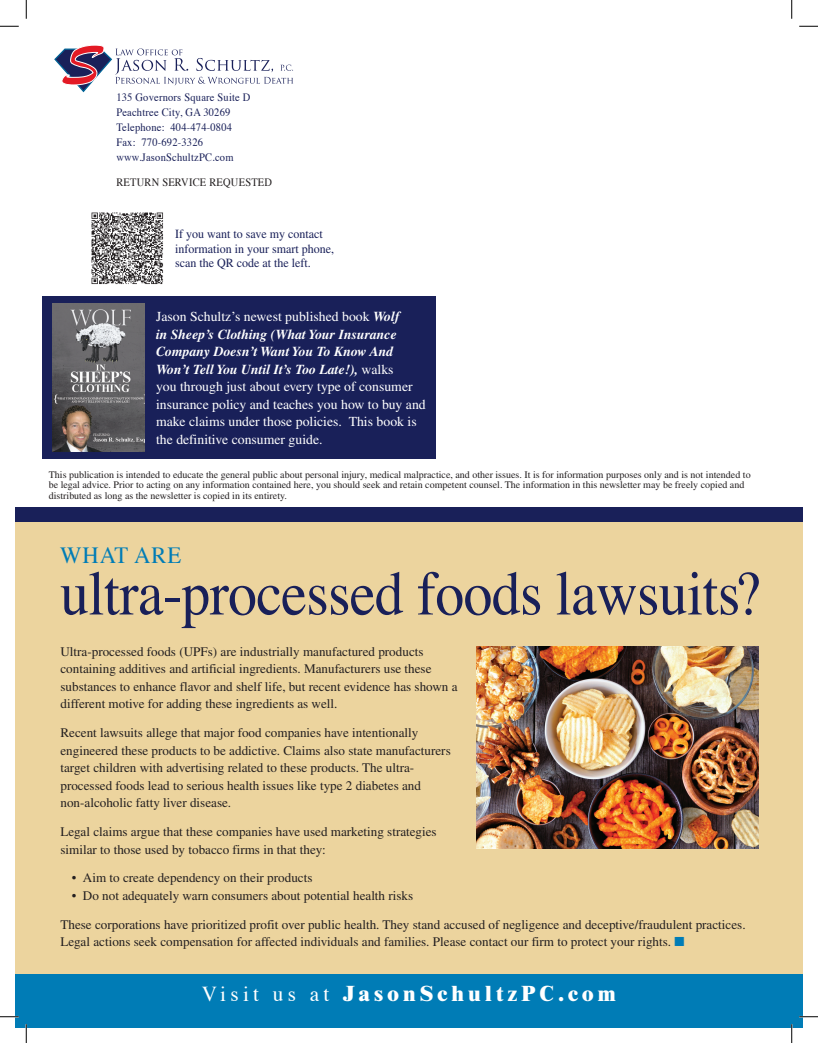
<style>
.page{position:relative;width:818px;height:1043px;background:#fff}
.page>*{position:absolute;margin:0;border:0;box-sizing:border-box;transform-origin:0 0}
.t1{font:62.5px "Times";letter-spacing:-.01em;color:#192059;scale:.92 1}
.t2{font:23.12px "Times";letter-spacing:.04em;color:#007cb6}
.t3{font:800 21.25px "Times LT Std";letter-spacing:.2em;color:#fff}
.t4{font:13.75px/17.5px "Times LT Std";color:#fff}
.t5{font:13.12px/17.5px "Times LT Std";color:#231f20}
.t6{font:12.5px/14.4px "Times LT Std";color:#192059;scale:.96 1}
.t7{font:11.25px/15px "Times";letter-spacing:.02em;color:#192059;scale:.93 1}
.t8{font:11.25px "Times";letter-spacing:.02em;color:#231f20;scale:.93 1}
.t9{font:10px/10.6px "Times LT Std";color:#231f20}
.s1{font-weight:700;font-style:italic}
.s2{color:#007cb6}
.s3{font-family:"Times";font-weight:400}
</style>
<div class="page">
<div style="left:15px;top:514px;width:787px;height:514px;background:#ecd49e"></div>
<div style="left:15px;top:507px;width:787px;height:14px;background:#192059"></div>
<img style="left:476px;top:647px;width:282px;height:201px">
<svg style="left:54px;top:45px;width:239px;height:48px"></svg>
<img style="left:91px;top:212px;width:73px;height:73px">
<div style="left:15px;top:974px;width:787px;height:54px;background:#007cb6"></div>
<div style="left:42px;top:296px;width:394px;height:163px;background:#192059"></div>
<img style="left:53px;top:303px;width:92px;height:149px">
<svg style="left:0;top:25px;width:19px;height:2px"></svg>
<svg style="left:799px;top:25px;width:19px;height:2px"></svg>
<svg style="left:0;top:1015px;width:19px;height:2px"></svg>
<svg style="left:799px;top:1015px;width:19px;height:2px"></svg>
<svg style="left:25px;top:0;width:2px;height:19px"></svg>
<svg style="left:25px;top:1024px;width:2px;height:18px"></svg>
<svg style="left:791px;top:0;width:1px;height:19px"></svg>
<svg style="left:790px;top:1024px;width:2px;height:18px"></svg>
<p class="t7" style="left:116px;top:88px;width:146px">135 Governors Square Suite D<br>Peachtree City, GA 30269<br>Telephone: 404-474-0804<br>Fax: 770-692-3326 www.JasonSchultzPC.com</p>
<p class="t8" style="left:116px;top:171px;width:169px">RETURN SERVICE REQUESTED</p>
<p class="t6" style="left:175px;top:227px;width:167px">If you want to save my contact information in your smart phone, scan the QR code at the left.</p>
<p class="t4" style="left:156px;top:308px;width:271px">Jason Schultz’s newest published book <span class="s1">Wolf<br>in Sheep’s Clothing (What Your Insurance Company Doesn’t Want You To Know And Won’t Tell You Until It’s Too Late!),</span> walks<br>you through just about every type of consumer insurance policy and teaches you how to buy and make claims under those policies. This book is the definitive consumer guide.</p>
<p class="t9" style="left:49px;top:469px;width:703px">This publication is intended to educate the general public about personal injury, medical malpractice, and other issues. It is for information purposes only and is not intended to be legal advice. Prior to acting on any information contained here, you should seek and retain competent counsel. The information in this newsletter may be freely copied and distributed as long as the newsletter is copied in its entirety.</p>
<h2 class="t2" style="left:60px;top:534px;width:123px">WHAT ARE</h2>
<h1 class="t1" style="left:60px;top:535px;width:762px">ultra-processed foods lawsuits?</h1>
<p class="t5" style="left:60px;top:642px;width:398px">Ultra-processed foods (UPFs) are industrially manufactured products containing additives and artificial ingredients. Manufacturers use these substances to enhance flavor and shelf life, but recent evidence has shown a different motive for adding these ingredients as well.</p>
<p class="t5" style="left:60px;top:724px;width:392px">Recent lawsuits allege that major food companies have intentionally engineered these products to be addictive. Claims also state manufacturers target children with advertising related to these products. The ultra&shy;processed foods lead to serious health issues like type 2 diabetes and non-alcoholic fatty liver disease.</p>
<p class="t5" style="left:60px;top:822px;width:377px">Legal claims argue that these companies have used marketing strategies similar to those used by tobacco firms in that they:</p>
<p class="t5" style="left:72px;top:869px;width:242px">• Aim to create dependency on their products</p>
<p class="t5" style="left:60px;top:880px;width:686px;line-height:28.8px;text-indent:11px">• Do not adequately warn consumers about potential health risks<br>These corporations have prioritized profit over public health. They stand accused of negligence and deceptive/fraudulent practices.</p>
<p class="t5" style="left:60px;top:932px;width:625px">Legal actions seek compensation for affected individuals and families. Please contact our firm to protect your rights. <span class="s2">■</span></p>
<h3 class="t3" style="left:202px;top:979px;width:415px"><span class="s3">Visit us at</span> JasonSchultzPC.com</h3>
</div>
